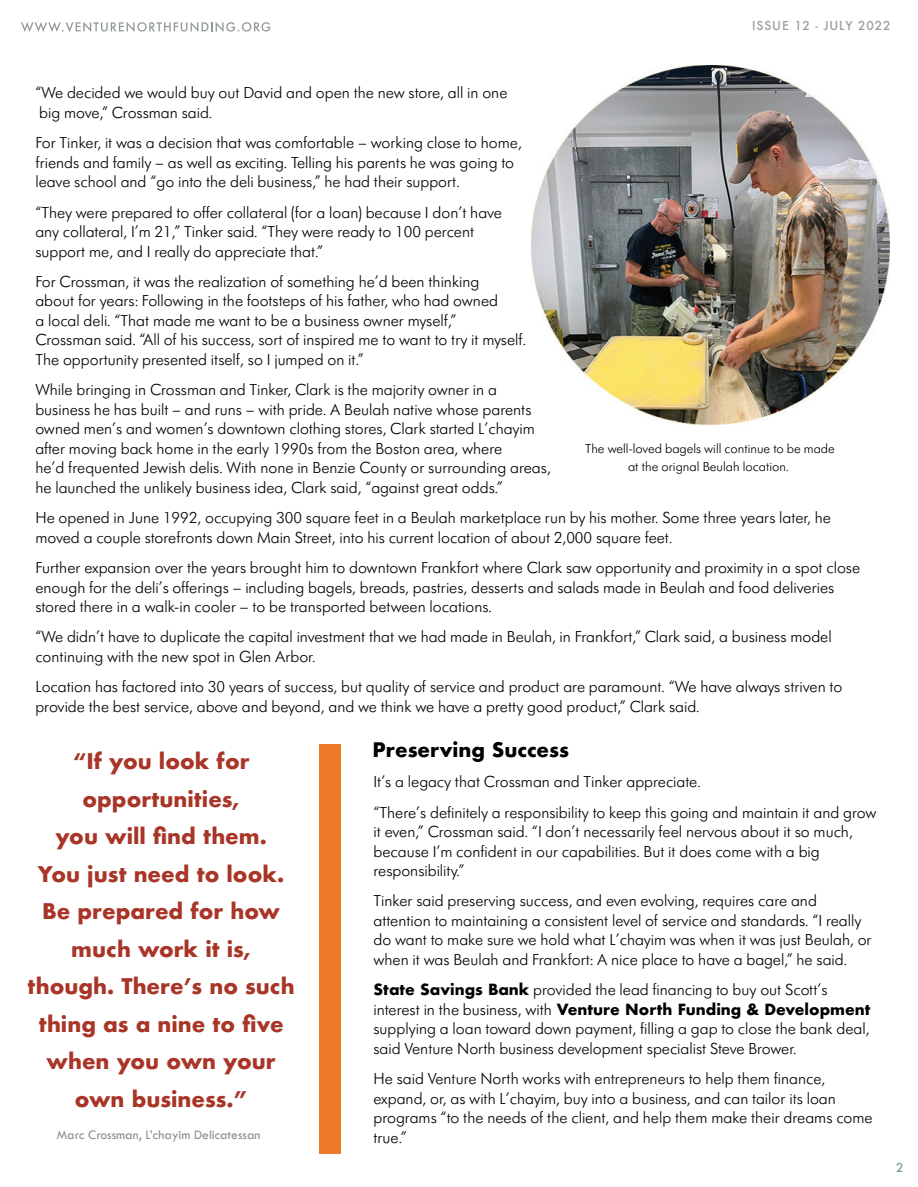
<style>
.page{position:relative;width:918px;height:1187px;background:#fff}
.page>*{position:absolute;margin:0;border:0;box-sizing:border-box;transform-origin:0 0}
.t1{font:700 21px/37.5px "Futura";color:#a83527;text-align:center}
.t2{font:700 19.5px "Futura";color:#000}
.t3{font:300 16.5px/19.5px "Futura SB";color:#000}
.t4{font:700 15px "Futura";color:#000}
.t5{font:300 13.5px/18px "Futura SB";color:#000;text-align:center}
.t6{font:13.5px "Tw Cen";color:#918a88}
.t7{font:500 12px "Futura";letter-spacing:.075em;color:#9d9d9d}
.t8{font:500 12px "Futura";color:#819c9f}
.s1{font-family:"Futura";font-weight:700;font-size:15px}
.s2{font-family:"Futura SB";font-weight:300;font-size:16.5px}
</style>
<div class="page">
<svg style="left:21px;top:22px;width:249px;height:10px"></svg>
<img style="left:531px;top:66px;width:358px;height:358px">
<div style="left:320px;top:744px;width:21px;height:409px;background:#ee7b28"></div>
<p class="t7" style="left:752px;top:18px;width:140px">ISSUE 12 - JULY 2022</p>
<p class="t3" style="left:35px;top:84px;width:473px">“We decided we would buy out David and open the new store, all in one big move,” Crossman said.</p>
<p class="t3" style="left:35px;top:133px;width:488px">For Tinker, it was a decision that was comfortable – working close to home, friends and family – as well as exciting. Telling his parents he was going to leave school and “go into the deli business,” he had their support.</p>
<p class="t3" style="left:35px;top:203px;width:468px">“They were prepared to offer collateral (for a loan) because I don’t have any collateral, I’m 21,” Tinker said. “They were ready to 100 percent support me, and I really do appreciate that.”</p>
<p class="t3" style="left:35px;top:272px;width:492px">For Crossman, it was the realization of something he’d been thinking<br>about for years: Following in the footsteps of his father, who had owned<br>a local deli. “That made me want to be a business owner myself,” Crossman said. “All of his success, sort of inspired me to want to try it myself.<br>The opportunity presented itself, so I jumped on it.”</p>
<p class="t3" style="left:35px;top:380px;width:517px">While bringing in Crossman and Tinker, Clark is the majority owner in a business he has built – and runs – with pride. A Beulah native whose parents owned men’s and women’s downtown clothing stores, Clark started L’chayim after moving back home in the early 1990s from the Boston area, where<br>he’d frequented Jewish delis. With none in Benzie County or surrounding areas, he launched the unlikely business idea, Clark said, “against great odds.”</p>
<p class="t3" style="left:35px;top:508px;width:797px">He opened in June 1992, occupying 300 square feet in a Beulah marketplace run by his mother. Some three years later, he moved a couple storefronts down Main Street, into his current location of about 2,000 square feet.</p>
<p class="t3" style="left:35px;top:558px;width:826px">Further expansion over the years brought him to downtown Frankfort where Clark saw opportunity and proximity in a spot close enough for the deli’s offerings – including bagels, breads, pastries, desserts and salads made in Beulah and food deliveries stored there in a walk-in cooler – to be transported between locations.</p>
<p class="t3" style="left:35px;top:627px;width:798px">“We didn’t have to duplicate the capital investment that we had made in Beulah, in Frankfort,” Clark said, a business model continuing with the new spot in Glen Arbor.</p>
<p class="t3" style="left:35px;top:677px;width:808px">Location has factored into 30 years of success, but quality of service and product are paramount. “We have always striven to provide the best service, above and beyond, and we think we have a pretty good product,” Clark said.</p>
<p class="t2" style="left:373px;top:735px;width:198px">Preserving Success</p>
<p class="t3" style="left:373px;top:767px;width:504px;line-height:30.3px">It’s a legacy that Crossman and Tinker appreciate.<br>“There’s definitely a responsibility to keep this going and maintain it and grow</p>
<p class="t3" style="left:373px;top:822px;width:481px">it even,” Crossman said. “I don’t necessarily feel nervous about it so much, because I’m confident in our capabilities. But it does come with a big responsibility.”</p>
<p class="t3" style="left:373px;top:891px;width:500px">Tinker said preserving success, and even evolving, requires care and attention to maintaining a consistent level of service and standards. “I really do want to make sure we hold what L’chayim was when it was just Beulah, or when it was Beulah and Frankfort: A nice place to have a bagel,” he said.</p>
<p class="t3" style="left:373px;top:980px;width:455px"><span class="s1">State Savings Bank</span> provided the lead financing to buy out Scott’s</p>
<p class="t4" style="left:373px;top:998px;width:498px"><span class="s2">interest in the business, with</span> Venture North Funding &amp; Development</p>
<p class="t3" style="left:373px;top:1019px;width:498px">supplying a loan toward down payment, filling a gap to close the bank deal, said Venture North business development specialist Steve Brower.</p>
<p class="t3" style="left:373px;top:1069px;width:501px">He said Venture North works with entrepreneurs to help them finance, expand, or, as with L’chayim, buy into a business, and can tailor its loan programs “to the needs of the client, and help them make their dreams come true.”</p>
<p class="t5" style="left:585px;top:440px;width:251px">The well-loved bagels will continue to be made at the orignal Beulah location.</p>
<p class="t1" style="left:28px;top:742px;width:269px">“If you look for opportunities,<br>you will find them.<br>You just need to look.<br>Be prepared for how much work it is, though. There’s no such thing as a nine to five when you own your own business.”</p>
<p class="t6" style="left:57px;top:1126px;width:205px">Marc Crossman, L’chayim Delicatessan</p>
<p class="t8" style="left:896px;top:1159px;width:9px">2</p>
</div>
